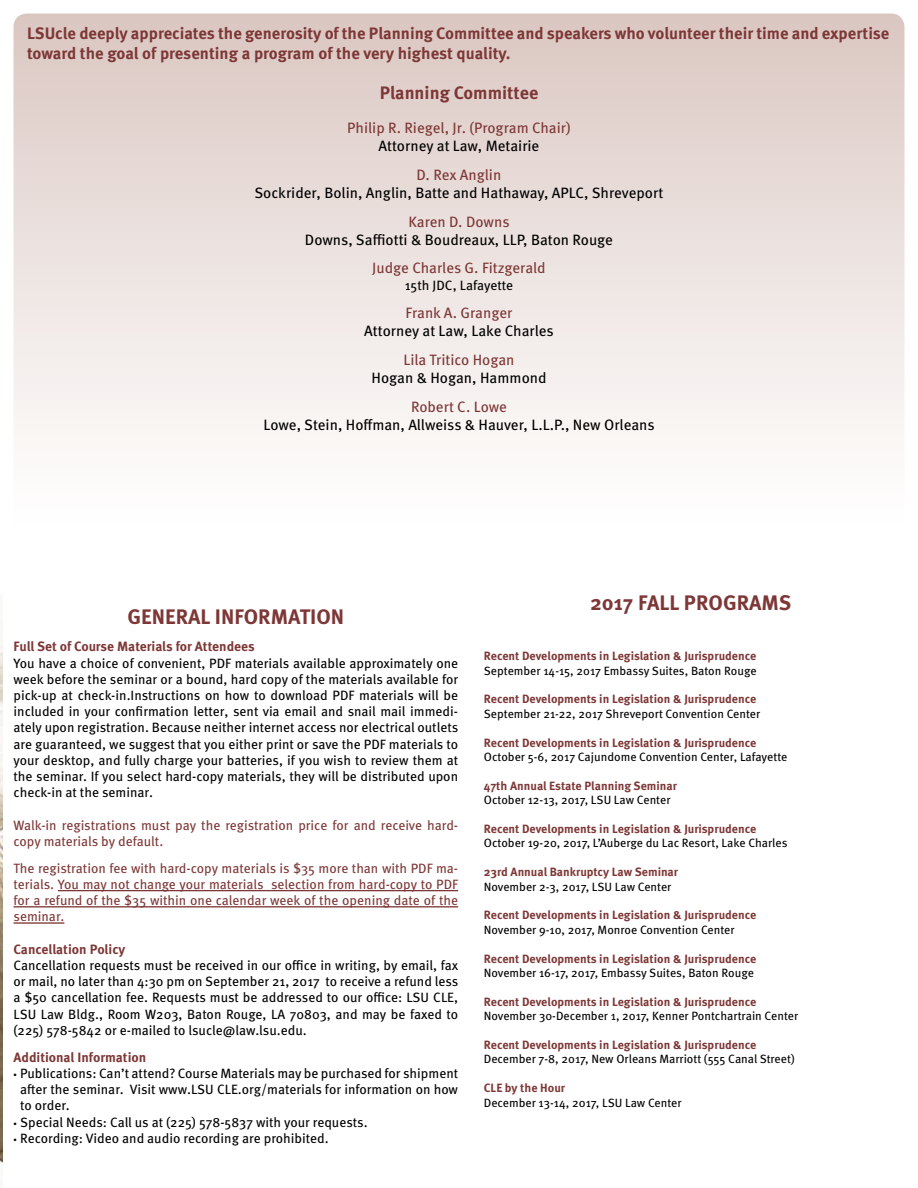
<style>
.page{position:relative;width:918px;height:1188px;background:#fff}
.page>*{position:absolute;margin:0;border:0;box-sizing:border-box;transform-origin:0 0}
.t1{font:700 21px "Meta OT";color:#7d3736}
.t2{font:700 18px "Meta OT";color:#7d3736}
.t3{font:700 16.5px/19.8px "Meta OT";color:#7d3736}
.t4{font:15px "Meta OT";color:#000}
.t5{font:15px "Meta OT";color:#7d3736}
.t6{font:13.5px/16.2px "Meta OT";color:#000;text-align:justify}
.t7{font:13.5px/16.2px "Meta OT";color:#7d3736}
.t8{font:700 13.5px "Meta OT";color:#7d3736}
.t9{font:12px "Meta OT";color:#000}
.t10{font:700 12px "Meta OT";color:#7d3736}
.s1{font-family:"Myriad Pro";font-size:12px}
</style>
<div class="page">
<img style="left:0;top:646px;width:2px;height:518px">
<hr style="left:58px;top:890px;width:400px;height:1px;background:#7d3736">
<hr style="left:14px;top:906px;width:444px;height:1px;background:#7d3736">
<hr style="left:14px;top:922px;width:50px;height:2px;background:#7d3736">
<svg style="left:14px;top:14px;width:890px;height:421px;background:#e9dfdb"></svg>
<p class="t3" style="left:27px;top:24px;width:864px">LSUcle deeply appreciates the generosity of the Planning Committee and speakers who volunteer their time and expertise toward the goal of presenting a program of the very highest quality.</p>
<h2 class="t2" style="left:380px;top:81px;width:160px">Planning Committee</h2>
<p class="t5" style="left:347px;top:119px;width:225px">Philip R. Riegel, Jr. (Program Chair)</p>
<p class="t4" style="left:379px;top:137px;width:162px">Attorney at Law, Metairie</p>
<p class="t5" style="left:417px;top:166px;width:86px">D. Rex Anglin</p>
<p class="t4" style="left:254px;top:184px;width:411px">Sockrider, Bolin, Anglin, Batte and Hathaway, APLC, Shreveport</p>
<p class="t5" style="left:409px;top:212px;width:103px">Karen D. Downs</p>
<p class="t4" style="left:305px;top:230px;width:310px">Downs, Saffiotti &amp; Boudreaux, LLP, Baton Rouge</p>
<p class="t5" style="left:372px;top:259px;width:175px">Judge Charles G. Fitzgerald</p>
<p class="t6" style="left:405px;top:277px;width:110px">15th JDC, Lafayette</p>
<p class="t5" style="left:406px;top:304px;width:108px">Frank A. Granger</p>
<p class="t4" style="left:364px;top:322px;width:191px">Attorney at Law, Lake Charles</p>
<p class="t5" style="left:403px;top:351px;width:113px">Lila Tritico Hogan</p>
<p class="t4" style="left:372px;top:369px;width:177px">Hogan &amp; Hogan, Hammond</p>
<p class="t5" style="left:411px;top:398px;width:98px">Robert C. Lowe</p>
<p class="t4" style="left:263px;top:416px;width:393px">Lowe, Stein, Hoffman, Allweiss &amp; Hauver, L.L.P., New Orleans</p>
<h1 class="t1" style="left:127px;top:604px;width:218px">GENERAL INFORMATION</h1>
<p class="t8" style="left:14px;top:638px;width:243px">Full Set of Course Materials for Attendees</p>
<p class="t6" style="left:14px;top:655px;width:446px">You have a choice of convenient, PDF materials available approximately one week before the seminar or a bound, hard copy of the materials available for pick-up at check-in.Instructions on how to download PDF materials will be included in your confirmation letter, sent via email and snail mail immedi&shy;ately upon registration. Because neither internet access nor electrical outlets are guaranteed, we suggest that you either print or save the PDF materials to your desktop, and fully charge your batteries, if you wish to review them at the seminar. If you select hard-copy materials, they will be distributed upon check-in at the seminar.</p>
<p class="t7" style="left:14px;top:817px;width:446px">Walk-in registrations must pay the registration price for and receive hard&shy;copy materials by default.</p>
<p class="t7" style="left:14px;top:860px;width:446px;text-align:justify">The registration fee with hard-copy materials is $35 more than with PDF ma&shy;terials. You may not change your materials selection from hard-copy to PDF for a refund of the $35 within one calendar week of the opening date of the seminar.</p>
<p class="t8" style="left:14px;top:941px;width:113px">Cancellation Policy</p>
<p class="t6" style="left:14px;top:957px;width:446px">Cancellation requests must be received in our office in writing, by email, fax or mail, no later than 4:30 pm on September 21, 2017 to receive a refund less a $50 cancellation fee. Requests must be addressed to our office: LSU CLE, LSU Law Bldg., Room W203, Baton Rouge, LA 70803, and may be faxed to (225) 578-5842 or e-mailed to lsucle@law.lsu.edu.</p>
<p class="t8" style="left:14px;top:1049px;width:134px">Additional Information</p>
<p class="t6" style="left:20px;top:1065px;width:440px;text-indent:-7px"><span class="s1">•</span> Publications: Can’t attend? Course Materials may be purchased for shipment after the seminar. Visit www.LSU CLE.org/materials for information on how to order.</p>
<p class="t6" style="left:14px;top:1114px;width:356px"><span class="s1">•</span> Special Needs: Call us at (225) 578-5837 with your requests.</p>
<p class="t6" style="left:14px;top:1131px;width:317px"><span class="s1">•</span> Recording: Video and audio recording are prohibited.</p>
<h1 class="t1" style="left:590px;top:589px;width:203px">2017 FALL PROGRAMS</h1>
<p class="t10" style="left:484px;top:648px;width:274px">Recent Developments in Legislation &amp; Jurisprudence</p>
<p class="t9" style="left:484px;top:663px;width:274px">September 14-15, 2017 Embassy Suites, Baton Rouge</p>
<p class="t10" style="left:484px;top:692px;width:274px">Recent Developments in Legislation &amp; Jurisprudence</p>
<p class="t9" style="left:484px;top:706px;width:278px">September 21-22, 2017 Shreveport Convention Center</p>
<p class="t10" style="left:484px;top:735px;width:274px">Recent Developments in Legislation &amp; Jurisprudence</p>
<p class="t9" style="left:484px;top:750px;width:305px">October 5-6, 2017 Cajundome Convention Center, Lafayette</p>
<p class="t10" style="left:484px;top:778px;width:195px">47th Annual Estate Planning Seminar</p>
<p class="t9" style="left:484px;top:793px;width:188px">October 12-13, 2017, LSU Law Center</p>
<p class="t10" style="left:484px;top:821px;width:274px">Recent Developments in Legislation &amp; Jurisprudence</p>
<p class="t9" style="left:484px;top:836px;width:305px">October 19-20, 2017, L’Auberge du Lac Resort, Lake Charles</p>
<p class="t10" style="left:484px;top:864px;width:196px">23rd Annual Bankruptcy Law Seminar</p>
<p class="t9" style="left:484px;top:879px;width:189px">November 2-3, 2017, LSU Law Center</p>
<p class="t10" style="left:484px;top:908px;width:274px">Recent Developments in Legislation &amp; Jurisprudence</p>
<p class="t9" style="left:484px;top:922px;width:252px">November 9-10, 2017, Monroe Convention Center</p>
<p class="t10" style="left:484px;top:951px;width:274px">Recent Developments in Legislation &amp; Jurisprudence</p>
<p class="t9" style="left:484px;top:966px;width:272px">November 16-17, 2017, Embassy Suites, Baton Rouge</p>
<p class="t10" style="left:484px;top:994px;width:274px">Recent Developments in Legislation &amp; Jurisprudence</p>
<p class="t9" style="left:484px;top:1009px;width:316px">November 30-December 1, 2017, Kenner Pontchartrain Center</p>
<p class="t10" style="left:484px;top:1037px;width:274px">Recent Developments in Legislation &amp; Jurisprudence</p>
<p class="t9" style="left:484px;top:1052px;width:312px">December 7-8, 2017, New Orleans Marriott (555 Canal Street)</p>
<p class="t10" style="left:484px;top:1080px;width:83px">CLE by the Hour</p>
<p class="t9" style="left:484px;top:1095px;width:199px">December 13-14, 2017, LSU Law Center</p>
</div>
